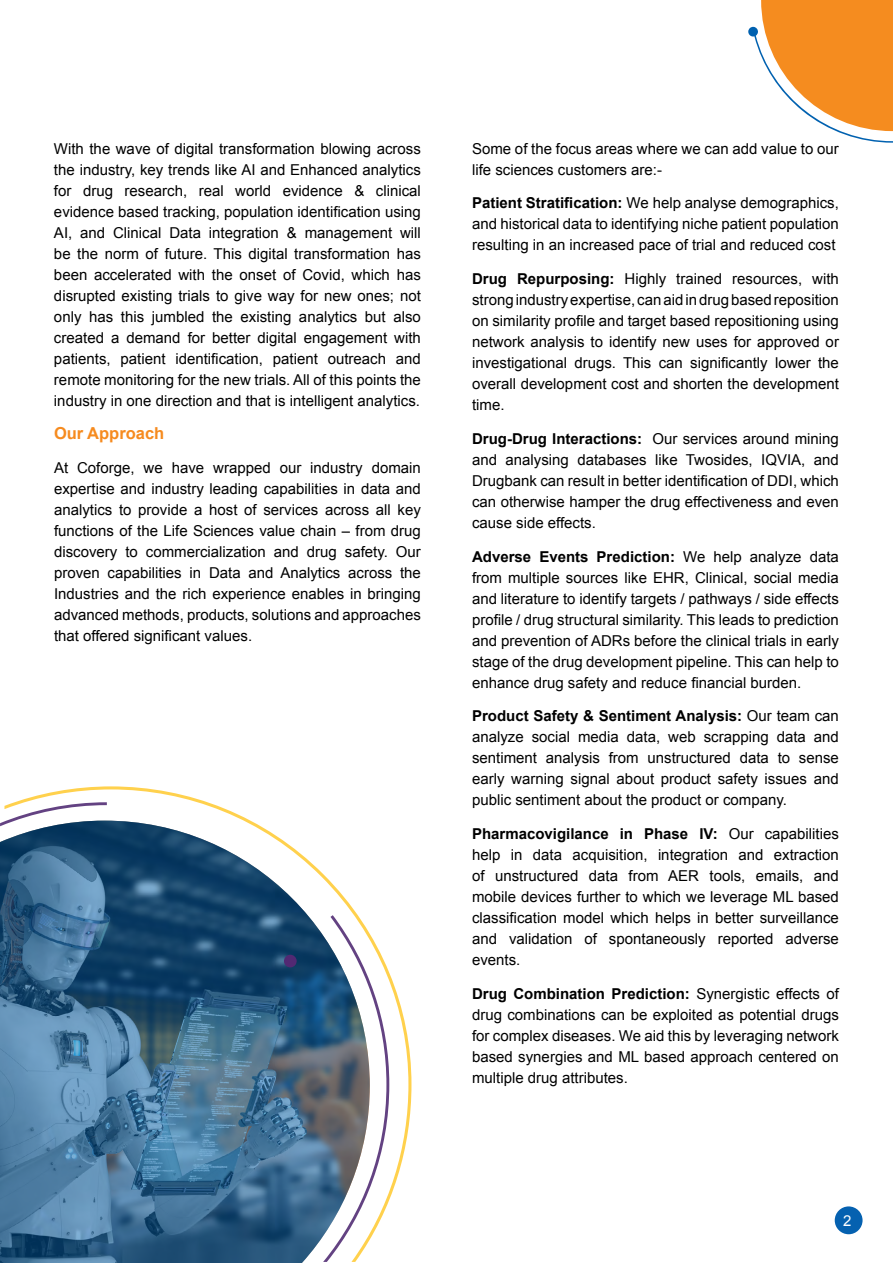
<style>
.page{position:relative;width:893px;height:1263px;background:#fff}
.page>*{position:absolute;margin:0;border:0;box-sizing:border-box;transform-origin:0 0}
.t1{font:700 16.5px "Arial";color:#f68b1f}
.t2{font:15px/21px "Arial";color:#000;text-align:justify}
.t3{font:15px "Arial";color:#fff}
.s1{font-weight:700}
</style>
<div class="page">
<div style="left:835px;top:1206px;width:27px;height:28px;background:#0561b0;border-radius:50%"></div>
<svg style="left:748px;top:0;width:145px;height:143px"></svg>
<svg style="left:16px;top:786px;width:395px;height:414px"></svg>
<svg style="left:0;top:802px;width:389px;height:460px"></svg>
<div style="left:284px;top:954px;width:13px;height:14px;background:#522973;border-radius:50%"></div>
<p class="t2" style="left:54px;top:138px;width:368px">With the wave of digital transformation blowing across the industry, key trends like AI and Enhanced analytics for drug research, real world evidence &amp; clinical evidence based tracking, population identification using AI, and Clinical Data integration &amp; management will be the norm of future. This digital transformation has been accelerated with the onset of Covid, which has disrupted existing trials to give way for new ones; not only has this jumbled the existing analytics but also created a demand for better digital engagement with patients, patient identification, patient outreach and remote monitoring for the new trials. All of this points the industry in one direction and that is intelligent analytics.</p>
<p class="t1" style="left:54px;top:423px;width:112px">Our Approach</p>
<p class="t2" style="left:54px;top:457px;width:368px">At Coforge, we have wrapped our industry domain expertise and industry leading capabilities in data and analytics to provide a host of services across all key functions of the Life Sciences value chain – from drug discovery to commercialization and drug safety. Our proven capabilities in Data and Analytics across the Industries and the rich experience enables in bringing advanced methods, products, solutions and approaches that offered significant values.</p>
<p class="t2" style="left:472px;top:138px;width:368px">Some of the focus areas where we can add value to our life sciences customers are:-</p>
<p class="t2" style="left:472px;top:193px;width:368px"><span class="s1">Patient Stratification:</span> We help analyse demographics, and historical data to identifying niche patient population resulting in an increased pace of trial and reduced cost</p>
<p class="t2" style="left:472px;top:268px;width:368px"><span class="s1">Drug Repurposing:</span> Highly trained resources, with strong industry expertise, can aid in drug based reposition on similarity profile and target based repositioning using network analysis to identify new uses for approved or investigational drugs. This can significantly lower the overall development cost and shorten the development time.</p>
<p class="t2" style="left:472px;top:428px;width:368px"><span class="s1">Drug-Drug Interactions:</span> Our services around mining and analysing databases like Twosides, IQVIA, and Drugbank can result in better identification of DDI, which can otherwise hamper the drug effectiveness and even cause side effects.</p>
<p class="t2" style="left:472px;top:546px;width:368px"><span class="s1">Adverse Events Prediction:</span> We help analyze data from multiple sources like EHR, Clinical, social media and literature to identify targets / pathways / side effects profile / drug structural similarity. This leads to prediction and prevention of ADRs before the clinical trials in early stage of the drug development pipeline. This can help to enhance drug safety and reduce financial burden.</p>
<p class="t2" style="left:472px;top:706px;width:368px"><span class="s1">Product Safety &amp; Sentiment Analysis:</span> Our team can analyze social media data, web scrapping data and sentiment analysis from unstructured data to sense early warning signal about product safety issues and public sentiment about the product or company.</p>
<p class="t2" style="left:472px;top:823px;width:368px"><span class="s1">Pharmacovigilance in Phase IV:</span> Our capabilities help in data acquisition, integration and extraction of unstructured data from AER tools, emails, and mobile devices further to which we leverage ML based classification model which helps in better surveillance and validation of spontaneously reported adverse events.</p>
<p class="t2" style="left:472px;top:983px;width:368px"><span class="s1">Drug Combination Prediction:</span> Synergistic effects of drug combinations can be exploited as potential drugs for complex diseases. We aid this by leveraging network based synergies and ML based approach centered on multiple drug attributes.</p>
<p class="t3" style="left:843px;top:1211px;width:10px">2</p>
</div>
